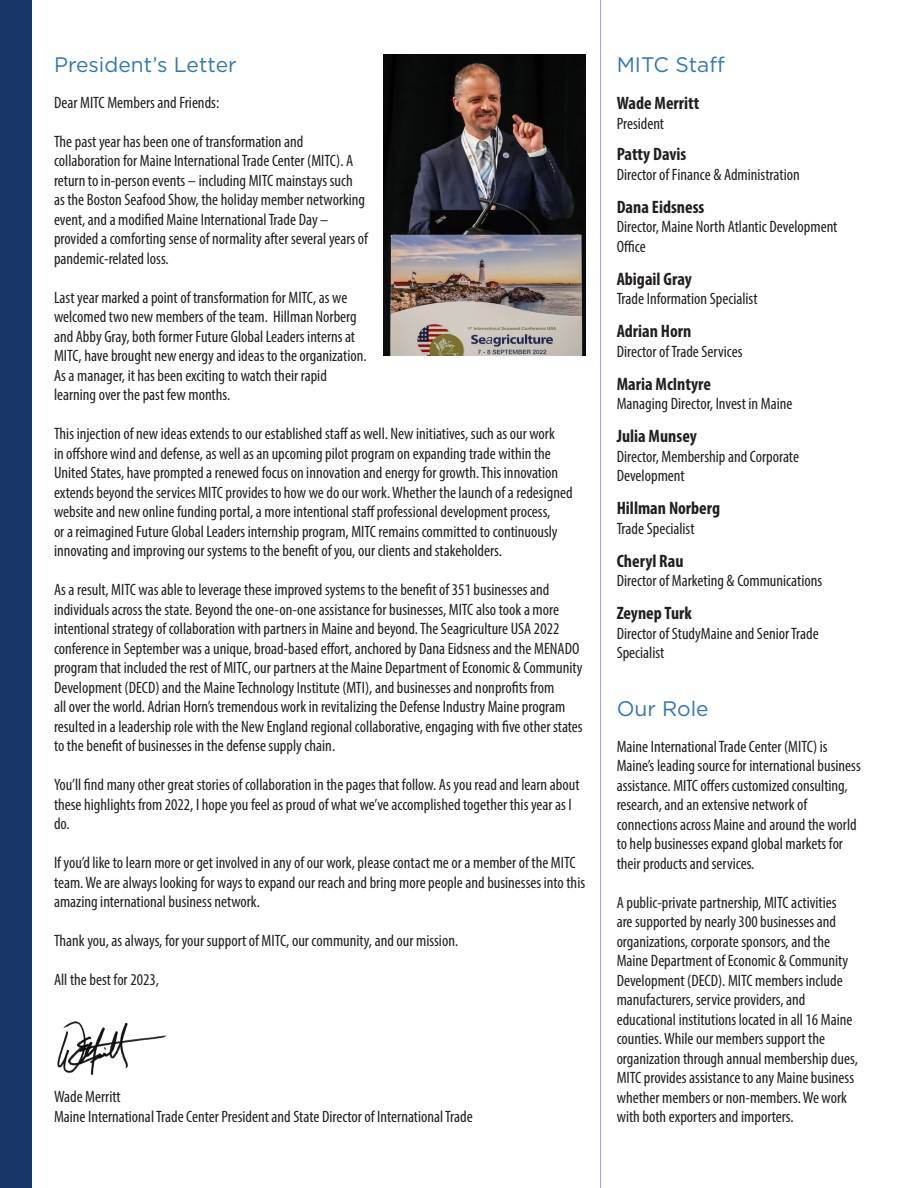
<style>
.page{position:relative;width:918px;height:1188px;background:#fff}
.page>*{position:absolute;margin:0;border:0;box-sizing:border-box;transform-origin:0 0}
.t1{font:21px "Gotham HTF";color:#3076b5}
.t2{font:700 condensed 18px "Myriad Pro";color:#231f20}
.t3{font:condensed 16.5px/19.5px "Myriad Pro";color:#231f20}
</style>
<div class="page">
<img style="left:383px;top:54px;width:202px;height:301px">
<img style="left:57px;top:1021px;width:110px;height:58px">
<hr style="left:600px;top:0;width:1px;height:1188px;background:#7bb5d1">
<div style="left:0;top:0;width:32px;height:1188px;background:#183667"></div>
<p class="t1" style="left:54px;top:53px;width:184px">President’s Letter</p>
<p class="t3" style="left:54px;top:92px;width:167px">Dear MITC Members and Friends:</p>
<p class="t3" style="left:54px;top:131px;width:316px">The past year has been one of transformation and collaboration for Maine International Trade Center (MITC). A return to in-person events – including MITC mainstays such<br>as the Boston Seafood Show, the holiday member networking event, and a modified Maine International Trade Day – provided a comforting sense of normality after several years of pandemic-related loss.</p>
<p class="t3" style="left:54px;top:287px;width:314px">Last year marked a point of transformation for MITC, as we welcomed two new members of the team. Hillman Norberg and Abby Gray, both former Future Global Leaders interns at MITC, have brought new energy and ideas to the organization.<br>As a manager, it has been exciting to watch their rapid learning over the past few months.</p>
<p class="t3" style="left:54px;top:424px;width:520px">This injection of new ideas extends to our established staff as well. New initiatives, such as our work<br>in offshore wind and defense, as well as an upcoming pilot program on expanding trade within the United States, have prompted a renewed focus on innovation and energy for growth. This innovation extends beyond the services MITC provides to how we do our work. Whether the launch of a redesigned website and new online funding portal, a more intentional staff professional development process,<br>or a reimagined Future Global Leaders internship program, MITC remains committed to continuously innovating and improving our systems to the benefit of you, our clients and stakeholders.</p>
<p class="t3" style="left:54px;top:580px;width:530px">As a result, MITC was able to leverage these improved systems to the benefit of 351 businesses and individuals across the state. Beyond the one-on-one assistance for businesses, MITC also took a more intentional strategy of collaboration with partners in Maine and beyond. The Seagriculture USA 2022 conference in September was a unique, broad-based effort, anchored by Dana Eidsness and the MENADO program that included the rest of MITC, our partners at the Maine Department of Economic &amp; Community Development (DECD) and the Maine Technology Institute (MTI), and businesses and nonprofits from<br>all over the world. Adrian Horn’s tremendous work in revitalizing the Defense Industry Maine program resulted in a leadership role with the New England regional collaborative, engaging with five other states to the benefit of businesses in the defense supply chain.</p>
<p class="t3" style="left:54px;top:775px;width:527px">You’ll find many other great stories of collaboration in the pages that follow. As you read and learn about these highlights from 2022, I hope you feel as proud of what we’ve accomplished together this year as I do.</p>
<p class="t3" style="left:54px;top:853px;width:533px">If you’d like to learn more or get involved in any of our work, please contact me or a member of the MITC team. We are always looking for ways to expand our reach and bring more people and businesses into this amazing international business network.</p>
<p class="t3" style="left:54px;top:931px;width:406px">Thank you, as always, for your support of MITC, our community, and our mission.</p>
<p class="t3" style="left:54px;top:970px;width:106px">All the best for 2023,</p>
<p class="t3" style="left:54px;top:1087px;width:68px">Wade Merritt</p>
<p class="t3" style="left:54px;top:1106px;width:420px">Maine International Trade Center President and State Director of International Trade</p>
<p class="t1" style="left:617px;top:53px;width:110px">MITC Staff</p>
<p class="t2" style="left:617px;top:92px;width:84px">Wade Merritt</p>
<p class="t3" style="left:617px;top:113px;width:49px">President</p>
<p class="t2" style="left:617px;top:143px;width:71px">Patty Davis</p>
<p class="t3" style="left:617px;top:164px;width:185px">Director of Finance &amp; Administration</p>
<p class="t2" style="left:617px;top:195px;width:89px">Dana Eidsness</p>
<p class="t3" style="left:617px;top:217px;width:222px">Director, Maine North Atlantic Development<br>Office</p>
<p class="t2" style="left:617px;top:267px;width:77px">Abigail Gray</p>
<p class="t3" style="left:617px;top:289px;width:142px">Trade Information Specialist</p>
<p class="t2" style="left:617px;top:320px;width:76px">Adrian Horn</p>
<p class="t3" style="left:617px;top:341px;width:127px">Director of Trade Services</p>
<p class="t2" style="left:617px;top:372px;width:96px">Maria McIntyre</p>
<p class="t3" style="left:617px;top:394px;width:177px">Managing Director, Invest in Maine</p>
<p class="t2" style="left:617px;top:425px;width:82px">Julia Munsey</p>
<p class="t3" style="left:617px;top:446px;width:184px">Director, Membership and Corporate<br>Development</p>
<p class="t2" style="left:617px;top:497px;width:105px">Hillman Norberg</p>
<p class="t3" style="left:617px;top:518px;width:79px">Trade Specialist</p>
<p class="t2" style="left:617px;top:549px;width:68px">Cheryl Rau</p>
<p class="t3" style="left:617px;top:571px;width:207px">Director of Marketing &amp; Communications</p>
<p class="t2" style="left:617px;top:602px;width:77px">Zeynep Turk</p>
<p class="t3" style="left:617px;top:623px;width:204px">Director of StudyMaine and Senior Trade<br>Specialist</p>
<p class="t1" style="left:617px;top:697px;width:94px">Our Role</p>
<p class="t3" style="left:617px;top:736px;width:246px">Maine International Trade Center (MITC) is Maine’s leading source for international business assistance. MITC offers customized consulting, research, and an extensive network of connections across Maine and around the world to help businesses expand global markets for their products and services.</p>
<p class="t3" style="left:617px;top:892px;width:243px">A public-private partnership, MITC activities<br>are supported by nearly 300 businesses and organizations, corporate sponsors, and the Maine Department of Economic &amp; Community Development (DECD). MITC members include manufacturers, service providers, and educational institutions located in all 16 Maine counties. While our members support the organization through annual membership dues, MITC provides assistance to any Maine business whether members or non-members. We work with both exporters and importers.</p>
</div>
